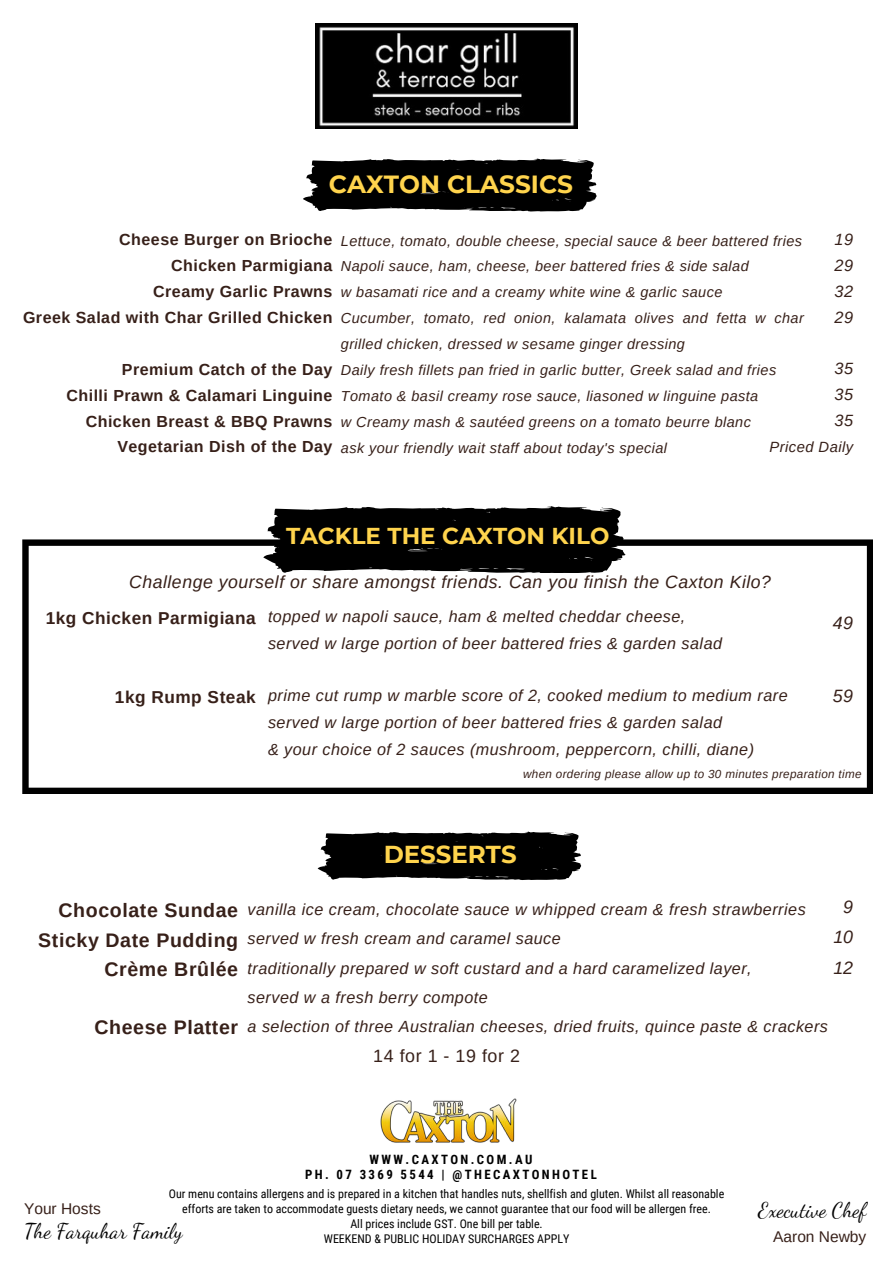
<style>
.page{position:relative;width:894px;height:1264px;background:#fff}
.page>*{position:absolute;margin:0;border:0;box-sizing:border-box;transform-origin:0 0}
.t1{font:700 24.75px "Montserrat";color:#ffd44d}
.t2{font:700 24.45px "Montserrat";color:#ffd44d}
.t3{font:700 22.95px "Montserrat";color:#ffd44d}
.t4{font:20.85px "Dancing Script";color:#000}
.t5{font:700 19.65px/29.2px "Arimo";letter-spacing:.03em;color:#372019;text-align:right}
.t6{font:17.85px "Arimo";letter-spacing:.03em;color:#372019}
.t7{font:italic 17.85px/30.3px "Arimo";letter-spacing:.015em;color:#372019;text-align:center}
.t8{font:italic 17.7px "Arimo";letter-spacing:.03em;color:#372019}
.t9{font:700 17.25px "Arimo";letter-spacing:.03em;color:#372019}
.t10{font:italic 16.35px/25.8px "Arimo";letter-spacing:.03em;color:#372019;text-align:justify}
.t11{font:italic 16.2px/29.2px "Arimo";letter-spacing:.03em;color:#372019}
.t12{font:700 16.05px/25.8px "Arimo";letter-spacing:.03em;color:#372019;text-align:right}
.t13{font:15.45px "Arimo";color:#372019}
.t14{font:italic 14.85px "Arimo";letter-spacing:.03em;color:#372019}
.t15{font:italic 14.4px/25.8px "Arimo";letter-spacing:.03em;color:#372019}
.t16{font:700 12.9px/15px "Roboto Condensed";letter-spacing:.185em;color:#000;text-align:center}
.t17{font:12px/15px "Roboto Condensed";color:#000;text-align:center}
.t18{font:italic 11.7px "Arimo";letter-spacing:.03em;color:#372019}
</style>
<div class="page">
<img style="left:315px;top:24px;width:262px;height:104px">
<svg style="left:263px;top:506px;width:362px;height:67px;background:#1b1b1b"></svg>
<svg style="left:317px;top:831px;width:264px;height:49px;background:#1f1f1f"></svg>
<img style="left:380px;top:1098px;width:136px;height:45px">
<svg style="left:303px;top:159px;width:293px;height:52px;background:#171717"></svg>
<h1 class="t1" style="left:329px;top:166px;width:245px">CAXTON CLASSICS</h1>
<p class="t12" style="left:23px;top:227px;width:311px">Cheese Burger on Brioche<br>Chicken Parmigiana<br>Creamy Garlic Prawns<br>Greek Salad with Char Grilled Chicken</p>
<p class="t12" style="left:66px;top:356px;width:267px">Premium Catch of the Day<br>Chilli Prawn &amp; Calamari Linguine<br>Chicken Breast &amp; BBQ Prawns<br>Vegetarian Dish of the Day</p>
<p class="t15" style="left:341px;top:227px;width:464px">Lettuce, tomato, double cheese, special sauce &amp; beer battered fries Napoli sauce, ham, cheese, beer battered fries &amp; side salad<br>w basamati rice and a creamy white wine &amp; garlic sauce<br>Cucumber, tomato, red onion, kalamata olives and fetta w char grilled chicken, dressed w sesame ginger dressing<br>Daily fresh fillets pan fried in garlic butter, Greek salad and fries Tomato &amp; basil creamy rose sauce, liasoned w linguine pasta<br>w Creamy mash &amp; sautéed greens on a tomato beurre blanc<br>ask your friendly wait staff about today's special</p>
<p class="t10" style="left:834px;top:226px;width:20px">19<br>29<br>32<br>29</p>
<p class="t10" style="left:834px;top:355px;width:20px">35<br>35<br>35</p>
<p class="t14" style="left:769px;top:437px;width:85px">Priced Daily</p>
<h3 class="t3" style="left:286px;top:519px;width:324px">TACKLE THE CAXTON KILO</h3>
<p class="t8" style="left:129px;top:570px;width:643px">Challenge yourself or share amongst friends. Can you finish the Caxton Kilo?</p>
<p class="t9" style="left:46px;top:606px;width:211px">1kg Chicken Parmigiana</p>
<p class="t9" style="left:115px;top:684px;width:142px">1kg Rump Steak</p>
<p class="t11" style="left:268px;top:603px;width:455px;line-height:27px">topped w napoli sauce, ham &amp; melted cheddar cheese, served w large portion of beer battered fries &amp; garden salad</p>
<p class="t11" style="left:268px;top:682px;width:521px;line-height:27px">prime cut rump w marble score of 2, cooked medium to medium rare served w large portion of beer battered fries &amp; garden salad<br>&amp; your choice of 2 sauces (mushroom, peppercorn, chilli, diane)</p>
<p class="t7" style="left:832px;top:607px;width:22px">49</p>
<p class="t7" style="left:832px;top:680px;width:22px">59</p>
<p class="t18" style="left:523px;top:766px;width:340px">when ordering please allow up to 30 minutes preparation time</p>
<h2 class="t2" style="left:383px;top:836px;width:134px">DESSERTS</h2>
<p class="t5" style="left:38px;top:896px;width:201px">Chocolate Sundae<br>Sticky Date Pudding<br>Crème Brûlée</p>
<p class="t5" style="left:94px;top:1013px;width:145px">Cheese Platter</p>
<p class="t7" style="left:833px;top:891px;width:21px">9<br>10<br>12</p>
<p class="t11" style="left:247px;top:894px;width:581px">vanilla ice cream, chocolate sauce w whipped cream &amp; fresh strawberries served w fresh cream and caramel sauce<br>traditionally prepared w soft custard and a hard caramelized layer,<br>served w a fresh berry compote<br>a selection of three Australian cheeses, dried fruits, quince paste &amp; crackers</p>
<p class="t6" style="left:373px;top:1044px;width:148px">14 for 1 - 19 for 2</p>
<p class="t16" style="left:305px;top:1151px;width:293px">WWW.CAXTON.COM.AU<br>PH. 07 3369 5544 | @THECAXTONHOTEL</p>
<p class="t17" style="left:169px;top:1185px;width:556px">Our menu contains allergens and is prepared in a kitchen that handles nuts, shellfish and gluten. Whilst all reasonable efforts are taken to accommodate guests dietary needs, we cannot guarantee that our food will be allergen free.<br>All prices include GST. One bill per table.<br>WEEKEND &amp; PUBLIC HOLIDAY SURCHARGES APPLY</p>
<p class="t13" style="left:24px;top:1198px;width:78px">Your Hosts</p>
<p class="t4" style="left:24px;top:1215px;width:160px">The Farquhar Family</p>
<p class="t4" style="left:758px;top:1193px;width:110px">Executive Chef</p>
<p class="t13" style="left:773px;top:1226px;width:95px">Aaron Newby</p>
</div>
